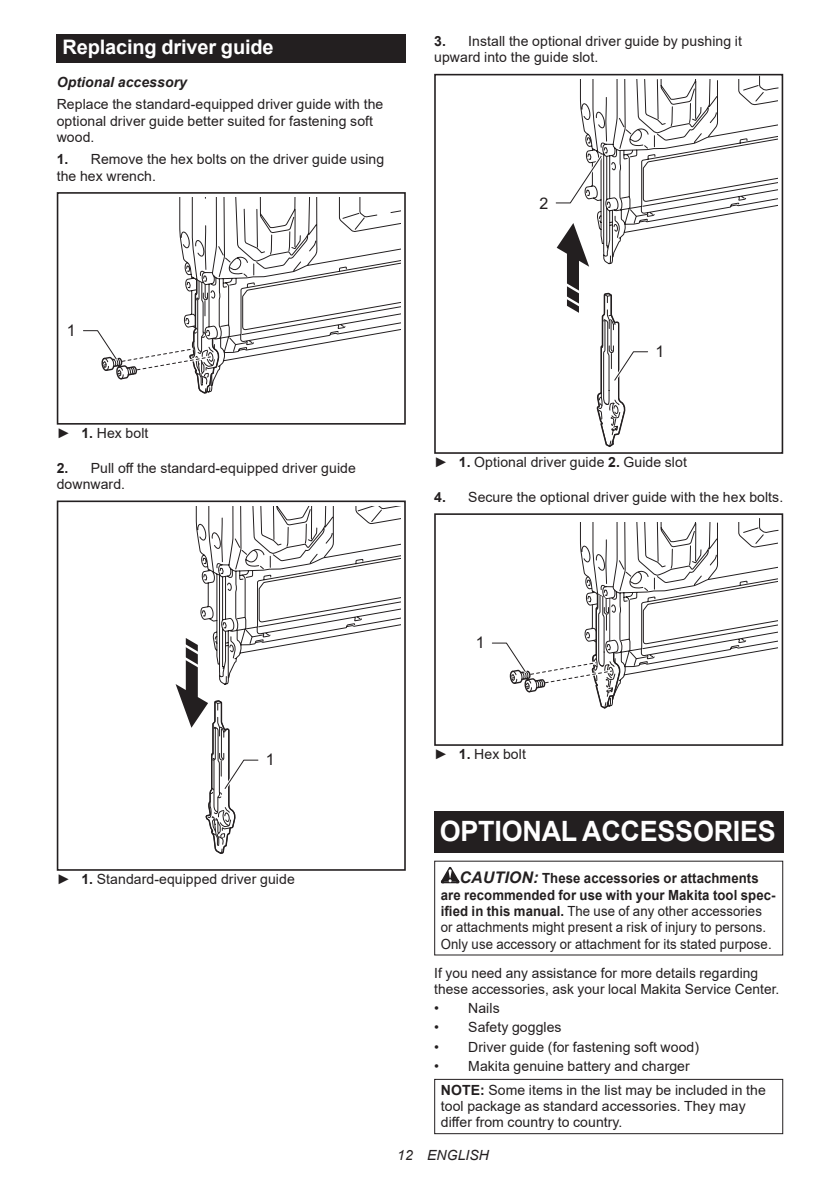
<style>
.page{position:relative;width:840px;height:1191px;background:#fff}
.page>*{position:absolute;margin:0;border:0;box-sizing:border-box;transform-origin:0 0}
.t1{font:700 28px "Arial";letter-spacing:-.01em;color:#fff;scale:.96 1}
.t2{font:700 20px "Arial";letter-spacing:-.01em;color:#fff}
.t3{font:16px "Arial";color:#231f20}
.t4{font:14px/16.4px "Arial";letter-spacing:.005em;color:#231f20}
.t5{font:14px/16.4px "Arial";letter-spacing:.005em;color:#231f20;scale:.94 1}
.t6{font:italic 700 14px "Arial";letter-spacing:.005em;color:#231f20}
.t7{font:italic 14px "Arial";letter-spacing:.005em;color:#231f20}
.s1{font-weight:700}
.s2{font-weight:700;font-style:italic;font-size:16px}
</style>
<div class="page">
<div style="left:57px;top:34px;width:348px;height:29px;background:#231f20"></div>
<svg style="left:179px;top:198px;width:17px;height:80px"></svg>
<svg style="left:196px;top:198px;width:204px;height:173px"></svg>
<div style="left:57px;top:192px;width:348px;height:232px;border:2px solid #231f20"></div>
<svg style="left:83px;top:278px;width:136px;height:116px"></svg>
<div style="left:57px;top:500px;width:348px;height:370px;border:2px solid #231f20"></div>
<svg style="left:175px;top:506px;width:225px;height:348px"></svg>
<div style="left:434px;top:74px;width:348px;height:380px;border:2px solid #231f20"></div>
<svg style="left:553px;top:75px;width:225px;height:379px"></svg>
<div style="left:434px;top:513px;width:348px;height:233px;border:2px solid #231f20"></div>
<svg style="left:492px;top:518px;width:286px;height:191px"></svg>
<div style="left:434px;top:811px;width:348px;height:41px;background:#231f20"></div>
<svg style="left:440px;top:867px;width:19px;height:16px"></svg>
<div style="left:434px;top:1078px;width:348px;height:56px;border:1px solid #231f20"></div>
<h2 class="t2" style="left:62px;top:33px;width:213px">Replacing driver guide</h2>
<p class="t6" style="left:57px;top:73px;width:132px">Optional accessory</p>
<p class="t4" style="left:57px;top:96px;width:328px">Replace the standard-equipped driver guide with the optional driver guide better suited for fastening soft wood.</p>
<p class="t4" style="left:57px;top:151px;width:329px"><span class="s1">1.</span> Remove the hex bolts on the driver guide using the hex wrench.</p>
<p class="t3" style="left:67px;top:320px;width:10px">1</p>
<p class="t4" style="left:57px;top:425px;width:93px">► <span class="s1">1.</span> Hex bolt</p>
<p class="t4" style="left:57px;top:459px;width:300px"><span class="s1">2.</span> Pull off the standard-equipped driver guide downward.</p>
<p class="t4" style="left:434px;top:33px;width:309px"><span class="s1">3.</span> Install the optional driver guide by pushing it upward into the guide slot.</p>
<p class="t3" style="left:539px;top:193px;width:10px">2</p>
<p class="t3" style="left:655px;top:341px;width:10px">1</p>
<p class="t4" style="left:434px;top:454px;width:254px">► <span class="s1">1.</span> Optional driver guide <span class="s1">2.</span> Guide slot</p>
<p class="t4" style="left:434px;top:489px;width:350px"><span class="s1">4.</span> Secure the optional driver guide with the hex bolts.</p>
<p class="t3" style="left:266px;top:749px;width:10px">1</p>
<p class="t4" style="left:57px;top:871px;width:239px">► <span class="s1">1.</span> Standard-equipped driver guide</p>
<p class="t3" style="left:475px;top:632px;width:10px">1</p>
<p class="t4" style="left:434px;top:746px;width:93px">► <span class="s1">1.</span> Hex bolt</p>
<h1 class="t1" style="left:439px;top:811px;width:351px">OPTIONAL ACCESSORIES</h1>
<p class="t5" style="left:440px;top:870px;width:357px;text-indent:19px"><span class="s2">CAUTION:</span> <span class="s1">These accessories or attachments are recommended for use with your Makita tool spec&shy;ified in this manual.</span> The use of any other accessories or attachments might present a risk of injury to persons.<br>Only use accessory or attachment for its stated purpose.</p>
<p class="t4" style="left:434px;top:964px;width:346px">If you need any assistance for more details regarding these accessories, ask your local Makita Service Center.</p>
<p class="t4" style="left:434px;top:1000px;width:67px">• Nails</p>
<p class="t4" style="left:434px;top:1019px;width:129px">• Safety goggles</p>
<p class="t4" style="left:434px;top:1038px;width:266px">• Driver guide (for fastening soft wood)</p>
<p class="t4" style="left:440px;top:1054px;width:326px;line-height:23.8px;text-indent:-7px">• Makita genuine battery and charger<br><span class="s1">NOTE:</span> Some items in the list may be included in the</p>
<p class="t4" style="left:440px;top:1097px;width:306px">tool package as standard accessories. They may differ from country to country.</p>
<p class="t7" style="left:397px;top:1146px;width:93px">12 ENGLISH</p>
</div>
